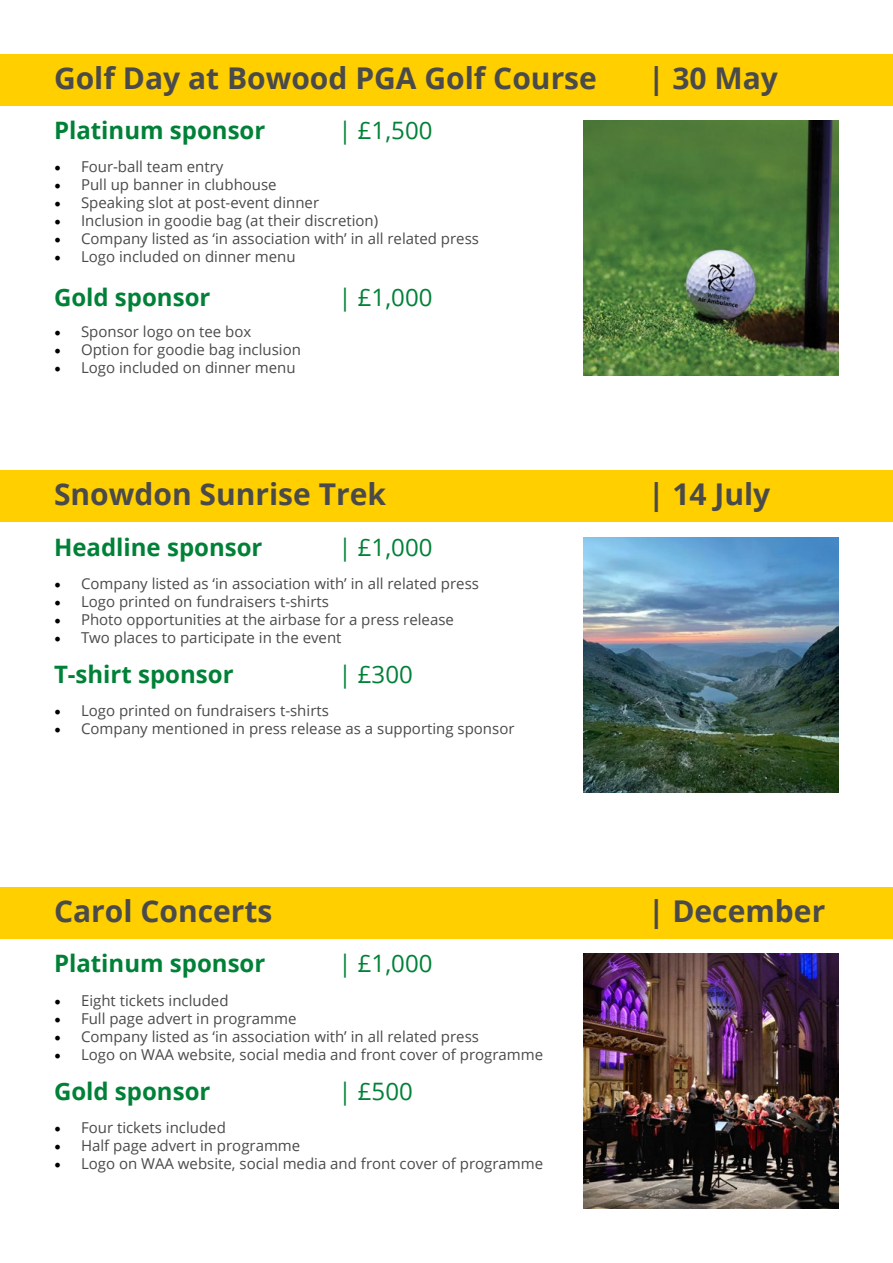
<style>
.page{position:relative;width:893px;height:1263px;background:#fff}
.page>*{position:absolute;margin:0;border:0;box-sizing:border-box;transform-origin:0 0}
.t1{font:700 30px "Open Sans";color:#4a4a4a}
.t2{font:700 24px "Open Sans";color:#018137}
.t3{font:24px "Open Sans";color:#018137}
.t4{font:15px "Open Sans";color:#4a4a4a}
.s1{font-family:"Minion Pro";font-size:18px;color:#000}
</style>
<div class="page">
<div style="left:0;top:54px;width:893px;height:52px;background:#ffcf00"></div>
<div style="left:0;top:471px;width:893px;height:51px;background:#ffcf00"></div>
<div style="left:0;top:887px;width:893px;height:52px;background:#ffcf00"></div>
<img style="left:584px;top:121px;width:255px;height:255px">
<img style="left:584px;top:537px;width:255px;height:255px">
<img style="left:584px;top:954px;width:255px;height:255px">
<h1 class="t1" style="left:54px;top:57px;width:544px">Golf Day at Bowood PGA Golf Course</h1>
<h1 class="t1" style="left:648px;top:57px;width:131px">| 30 May</h1>
<h2 class="t2" style="left:54px;top:113px;width:213px">Platinum sponsor</h2>
<h2 class="t3" style="left:338px;top:114px;width:95px">| £1,500</h2>
<p class="t4" style="left:54px;top:157px;width:171px"><span class="s1">•</span> Four-ball team entry</p>
<p class="t4" style="left:54px;top:175px;width:224px"><span class="s1">•</span> Pull up banner in clubhouse</p>
<p class="t4" style="left:54px;top:193px;width:267px"><span class="s1">•</span> Speaking slot at post-event dinner</p>
<p class="t4" style="left:54px;top:211px;width:326px"><span class="s1">•</span> Inclusion in goodie bag (at their discretion)</p>
<p class="t4" style="left:54px;top:229px;width:426px"><span class="s1">•</span> Company listed as ‘in association with’ in all related press</p>
<p class="t4" style="left:54px;top:247px;width:243px"><span class="s1">•</span> Logo included on dinner menu</p>
<h2 class="t2" style="left:54px;top:281px;width:158px">Gold sponsor</h2>
<p class="t4" style="left:54px;top:321px;width:199px"><span class="s1">•</span> Sponsor logo on tee box</p>
<p class="t4" style="left:54px;top:339px;width:248px"><span class="s1">•</span> Option for goodie bag inclusion</p>
<p class="t4" style="left:54px;top:357px;width:243px"><span class="s1">•</span> Logo included on dinner menu</p>
<h2 class="t3" style="left:338px;top:281px;width:95px">| £1,000</h2>
<h1 class="t1" style="left:54px;top:473px;width:334px">Snowdon Sunrise Trek</h1>
<h1 class="t1" style="left:648px;top:473px;width:124px">| 14 July</h1>
<h2 class="t2" style="left:54px;top:530px;width:210px">Headline sponsor</h2>
<h2 class="t3" style="left:338px;top:530px;width:95px">| £1,000</h2>
<p class="t4" style="left:54px;top:573px;width:426px"><span class="s1">•</span> Company listed as ‘in association with’ in all related press</p>
<p class="t4" style="left:54px;top:591px;width:276px"><span class="s1">•</span> Logo printed on fundraisers t-shirts</p>
<p class="t4" style="left:54px;top:609px;width:401px"><span class="s1">•</span> Photo opportunities at the airbase for a press release</p>
<p class="t4" style="left:54px;top:627px;width:289px"><span class="s1">•</span> Two places to participate in the event</p>
<h2 class="t2" style="left:54px;top:657px;width:181px">T-shirt sponsor</h2>
<h2 class="t3" style="left:338px;top:658px;width:76px">| £300</h2>
<p class="t4" style="left:54px;top:701px;width:276px"><span class="s1">•</span> Logo printed on fundraisers t-shirts</p>
<p class="t4" style="left:54px;top:719px;width:462px"><span class="s1">•</span> Company mentioned in press release as a supporting sponsor</p>
<h1 class="t1" style="left:54px;top:890px;width:220px">Carol Concerts</h1>
<h1 class="t1" style="left:648px;top:890px;width:179px">| December</h1>
<h2 class="t2" style="left:54px;top:946px;width:213px">Platinum sponsor</h2>
<h2 class="t3" style="left:338px;top:947px;width:95px">| £1,000</h2>
<p class="t4" style="left:54px;top:990px;width:176px"><span class="s1">•</span> Eight tickets included</p>
<p class="t4" style="left:54px;top:1008px;width:244px"><span class="s1">•</span> Full page advert in programme</p>
<p class="t4" style="left:54px;top:1026px;width:426px"><span class="s1">•</span> Company listed as ‘in association with’ in all related press</p>
<p class="t4" style="left:54px;top:1044px;width:491px"><span class="s1">•</span> Logo on WAA website, social media and front cover of programme</p>
<h2 class="t2" style="left:54px;top:1074px;width:158px">Gold sponsor</h2>
<h2 class="t3" style="left:338px;top:1074px;width:76px">| £500</h2>
<p class="t4" style="left:54px;top:1117px;width:173px"><span class="s1">•</span> Four tickets included</p>
<p class="t4" style="left:54px;top:1135px;width:248px"><span class="s1">•</span> Half page advert in programme</p>
<p class="t4" style="left:54px;top:1153px;width:491px"><span class="s1">•</span> Logo on WAA website, social media and front cover of programme</p>
</div>
